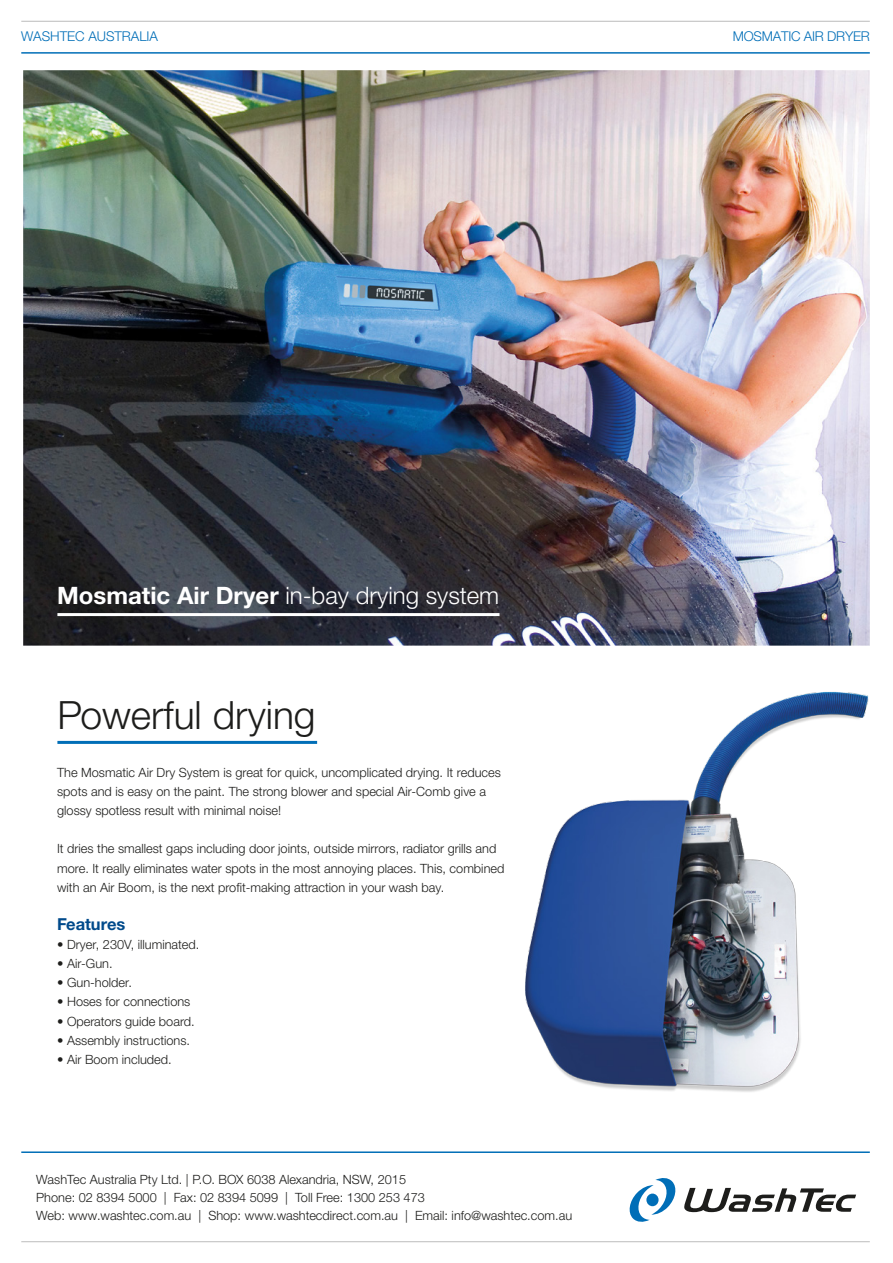
<style>
.page{position:relative;width:893px;height:1263px;background:#fff}
.page>*{position:absolute;margin:0;border:0;box-sizing:border-box;transform-origin:0 0}
.t1{font:300 39px "Helvetica Neue LTW1 G";color:#1d1d1b}
.t2{font:300 24px "Helvetica Neue LTW1 G";color:#fff}
.t3{font:700 16.5px "Helvetica Neue LTW1 G";color:#004a8b}
.t4{font:300 13.5px "Helvetica Neue LTW1 G";letter-spacing:-.015em;color:#006eb7}
.t5{font:300 12.75px/19.2px "Helvetica Neue LTW1 G";color:#1d1d1b}
.s1{font-weight:700}
</style>
<div class="page">
<img style="left:23px;top:70px;width:847px;height:576px">
<hr style="left:21px;top:21px;width:849px;height:1px;background:#bcbcbc">
<hr style="left:21px;top:1241px;width:849px;height:1px;background:#bcbcbc">
<hr style="left:21px;top:52px;width:849px;height:2px;background:#006eb7">
<hr style="left:57px;top:741px;width:260px;height:3px;background:#006eb7">
<svg style="left:629px;top:1178px;width:47px;height:44px"></svg>
<svg style="left:684px;top:1188px;width:172px;height:24px"></svg>
<hr style="left:21px;top:1151px;width:849px;height:2px;background:#006eb7">
<img style="left:525px;top:692px;width:344px;height:400px">
<hr style="left:57px;top:613px;width:442px;height:3px;background:#fff">
<p class="t4" style="left:21px;top:28px;width:138px">WASHTEC AUSTRALIA</p>
<p class="t4" style="left:733px;top:28px;width:139px">MOSMATIC AIR DRYER</p>
<h2 class="t2" style="left:57px;top:581px;width:443px"><span class="s1">Mosmatic Air Dryer</span> in-bay drying system</h2>
<h1 class="t1" style="left:57px;top:691px;width:260px">Powerful drying</h1>
<p class="t5" style="left:57px;top:763px;width:445px">The Mosmatic Air Dry System is great for quick, uncomplicated drying. It reduces spots and is easy on the paint. The strong blower and special Air-Comb give a glossy spotless result with minimal noise!</p>
<p class="t5" style="left:57px;top:839px;width:449px">It dries the smallest gaps including door joints, outside mirrors, radiator grills and more. It really eliminates water spots in the most annoying places. This, combined with an Air Boom, is the next profit-making attraction in your wash bay.</p>
<p class="t3" style="left:57px;top:914px;width:70px">Features</p>
<p class="t5" style="left:57px;top:935px;width:144px">• Dryer, 230V, illuminated.</p>
<p class="t5" style="left:57px;top:954px;width:57px">• Air-Gun.</p>
<p class="t5" style="left:57px;top:973px;width:76px">• Gun-holder.</p>
<p class="t5" style="left:57px;top:992px;width:135px">• Hoses for connections</p>
<p class="t5" style="left:57px;top:1011px;width:139px">• Operators guide board.</p>
<p class="t5" style="left:57px;top:1030px;width:134px">• Assembly instructions.</p>
<p class="t5" style="left:57px;top:1050px;width:116px">• Air Boom included.</p>
<p class="t5" style="left:36px;top:1170px;width:537px;line-height:18px">WashTec Australia Pty Ltd. | P.O. BOX 6038 Alexandria, NSW, 2015<br>Phone: 02 8394 5000 | Fax: 02 8394 5099 | Toll Free: 1300 253 473<br>Web: www.washtec.com.au | Shop: www.washtecdirect.com.au | Email: info@washtec.com.au</p>
</div>
